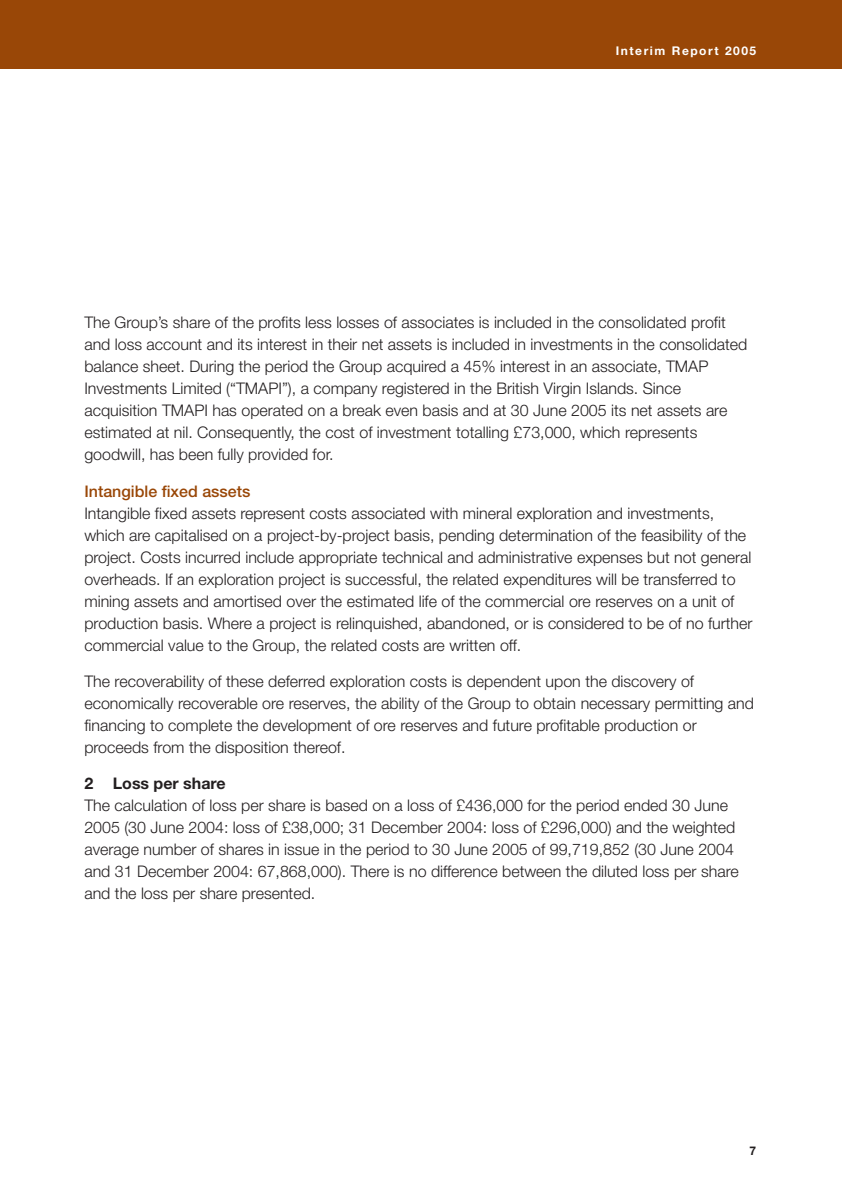
<style>
.page{position:relative;width:842px;height:1191px;background:#fff}
.page>*{position:absolute;margin:0;border:0;box-sizing:border-box;transform-origin:0 0}
.t1{font:300 16px/22px "Helvetica Neue";color:#231f20}
.t2{font:500 16px "Helvetica Neue";color:#994707}
.t3{font:700 16px "Helvetica Neue";color:#231f20}
.t4{font:700 12px "Helvetica Neue";letter-spacing:.13em;color:#fff}
.t5{font:700 12px "Helvetica Neue";color:#231f20}
</style>
<div class="page">
<div style="left:0;top:0;width:842px;height:69px;background:#994707"></div>
<p class="t4" style="left:616px;top:46px;width:142px">Interim Report 2005</p>
<p class="t1" style="left:84px;top:313px;width:664px">The Group’s share of the profits less losses of associates is included in the consolidated profit and loss account and its interest in their net assets is included in investments in the consolidated balance sheet. During the period the Group acquired a 45% interest in an associate, TMAP Investments Limited (“TMAPI”), a company registered in the British Virgin Islands. Since acquisition TMAPI has operated on a break even basis and at 30 June 2005 its net assets are estimated at nil. Consequently, the cost of investment totalling £73,000, which represents goodwill, has been fully provided for.</p>
<p class="t2" style="left:84px;top:485px;width:167px">Intangible fixed assets</p>
<p class="t1" style="left:84px;top:503px;width:670px">Intangible fixed assets represent costs associated with mineral exploration and investments, which are capitalised on a project-by-project basis, pending determination of the feasibility of the project. Costs incurred include appropriate technical and administrative expenses but not general overheads. If an exploration project is successful, the related expenditures will be transferred to mining assets and amortised over the estimated life of the commercial ore reserves on a unit of production basis. Where a project is relinquished, abandoned, or is considered to be of no further commercial value to the Group, the related costs are written off.</p>
<p class="t1" style="left:84px;top:671px;width:671px">The recoverability of these deferred exploration costs is dependent upon the discovery of economically recoverable ore reserves, the ability of the Group to obtain necessary permitting and financing to complete the development of ore reserves and future profitable production or proceeds from the disposition thereof.</p>
<p class="t3" style="left:84px;top:777px;width:143px">2 Loss per share</p>
<p class="t1" style="left:84px;top:796px;width:656px">The calculation of loss per share is based on a loss of £436,000 for the period ended 30 June 2005 (30 June 2004: loss of £38,000; 31 December 2004: loss of £296,000) and the weighted average number of shares in issue in the period to 30 June 2005 of 99,719,852 (30 June 2004 and 31 December 2004: 67,868,000). There is no difference between the diluted loss per share and the loss per share presented.</p>
<p class="t5" style="left:750px;top:1146px;width:8px">7</p>
</div>
